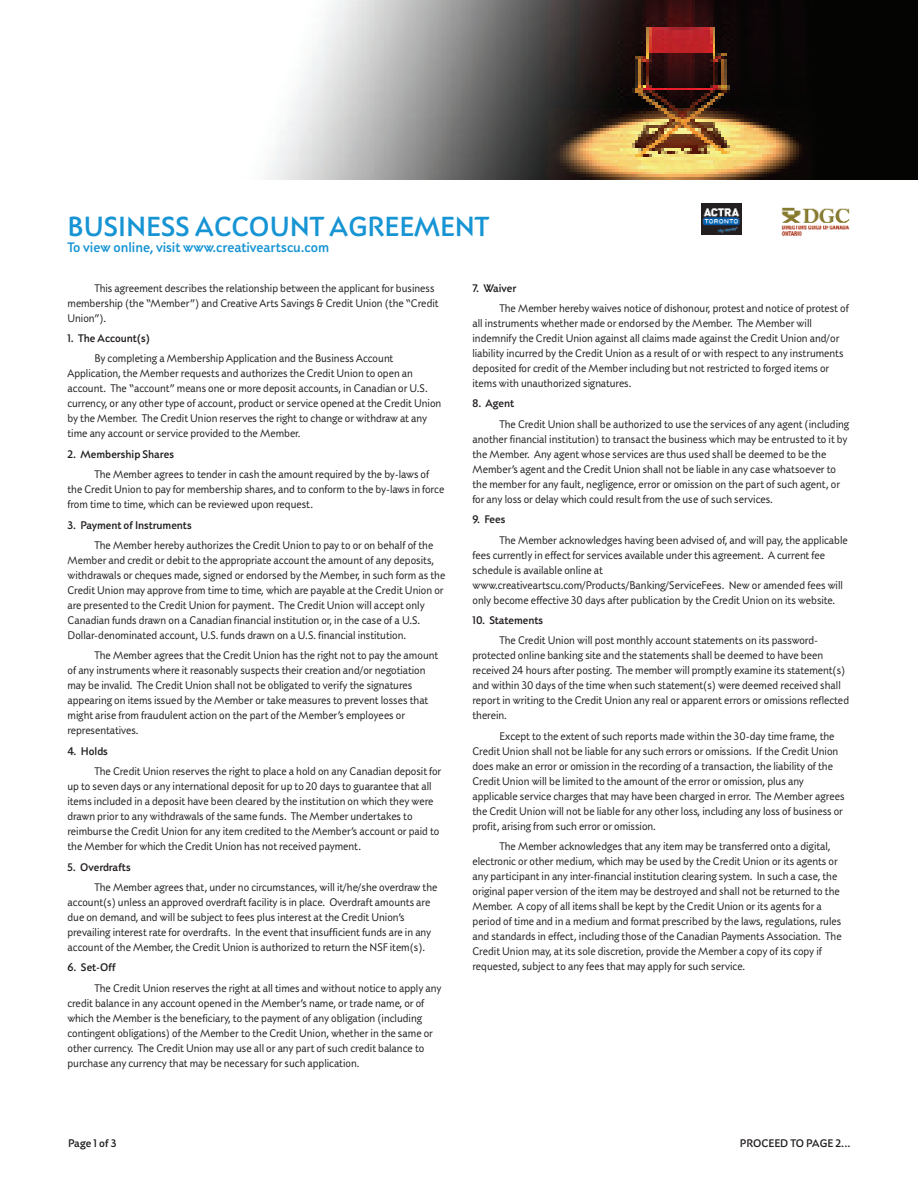
<style>
.page{position:relative;width:918px;height:1188px;background:#fff}
.page>*{position:absolute;margin:0;border:0;box-sizing:border-box;transform-origin:0 0}
.t1{font:500 30px "Adderville ITC";color:#1694d3}
.t2{font:500 15px "Adderville ITC";color:#1694d3}
.t3{font:12px/15px "Adderville ITC";color:#231f20}
.t4{font:500 12px "Adderville ITC";color:#231f20}
</style>
<div class="page">
<img style="left:266px;top:0;width:652px;height:180px">
<img style="left:781px;top:207px;width:69px;height:29px">
<img style="left:701px;top:203px;width:41px;height:32px">
<h1 class="t1" style="left:68px;top:216px;width:423px">BUSINESS ACCOUNT AGREEMENT</h1>
<p class="t2" style="left:68px;top:242px;width:263px">To view online, visit www.creativeartscu.com</p>
<p class="t3" style="left:68px;top:281px;width:373px;text-indent:27px">This agreement describes the relationship between the applicant for business membership (the “Member”) and Creative Arts Savings &amp; Credit Union (the “Credit<br>Union”).</p>
<p class="t4" style="left:68px;top:334px;width:84px">1. The Account(s)</p>
<p class="t3" style="left:68px;top:352px;width:375px;text-indent:27px">By completing a Membership Application and the Business Account Application, the Member requests and authorizes the Credit Union to open an account. The “account” means one or more deposit accounts, in Canadian or U.S. currency, or any other type of account, product or service opened at the Credit Union by the Member. The Credit Union reserves the right to change or withdraw at any time any account or service provided to the Member.</p>
<p class="t4" style="left:68px;top:450px;width:108px">2. Membership Shares</p>
<p class="t3" style="left:68px;top:468px;width:378px;text-indent:27px">The Member agrees to tender in cash the amount required by the by-laws of the Credit Union to pay for membership shares, and to conform to the by-laws in force from time to time, which can be reviewed upon request.</p>
<p class="t4" style="left:68px;top:521px;width:126px">3. Payment of Instruments</p>
<p class="t3" style="left:68px;top:539px;width:379px;text-indent:27px">The Member hereby authorizes the Credit Union to pay to or on behalf of the Member and credit or debit to the appropriate account the amount of any deposits, withdrawals or cheques made, signed or endorsed by the Member, in such form as the Credit Union may approve from time to time, which are payable at the Credit Union or are presented to the Credit Union for payment. The Credit Union will accept only Canadian funds drawn on a Canadian financial institution or, in the case of a U.S.<br>Dollar-denominated account, U.S. funds drawn on a U.S. financial institution.</p>
<p class="t3" style="left:68px;top:649px;width:372px;text-indent:27px">The Member agrees that the Credit Union has the right not to pay the amount of any instruments where it reasonably suspects their creation and/or negotiation may be invalid. The Credit Union shall not be obligated to verify the signatures appearing on items issued by the Member or take measures to prevent losses that might arise from fraudulent action on the part of the Member’s employees or representatives.</p>
<p class="t4" style="left:68px;top:747px;width:42px">4. Holds</p>
<p class="t3" style="left:68px;top:765px;width:375px;text-indent:27px">The Credit Union reserves the right to place a hold on any Canadian deposit for up to seven days or any international deposit for up to 20 days to guarantee that all items included in a deposit have been cleared by the institution on which they were drawn prior to any withdrawals of the same funds. The Member undertakes to reimburse the Credit Union for any item credited to the Member’s account or paid to the Member for which the Credit Union has not received payment.</p>
<p class="t4" style="left:68px;top:863px;width:65px">5. Overdrafts</p>
<p class="t3" style="left:68px;top:881px;width:371px;text-indent:27px">The Member agrees that, under no circumstances, will it/he/she overdraw the account(s) unless an approved overdraft facility is in place. Overdraft amounts are due on demand, and will be subject to fees plus interest at the Credit Union’s prevailing interest rate for overdrafts. In the event that insufficient funds are in any account of the Member, the Credit Union is authorized to return the NSF item(s).</p>
<p class="t4" style="left:68px;top:963px;width:50px">6. Set-Off</p>
<p class="t3" style="left:67px;top:981px;width:375px;text-indent:27px">The Credit Union reserves the right at all times and without notice to apply any credit balance in any account opened in the Member’s name, or trade name, or of which the Member is the beneficiary, to the payment of any obligation (including contingent obligations) of the Member to the Credit Union, whether in the same or other currency. The Credit Union may use all or any part of such credit balance to purchase any currency that may be necessary for such application.</p>
<p class="t4" style="left:472px;top:284px;width:45px">7. Waiver</p>
<p class="t3" style="left:472px;top:302px;width:378px;text-indent:27px">The Member hereby waives notice of dishonour, protest and notice of protest of all instruments whether made or endorsed by the Member. The Member will indemnify the Credit Union against all claims made against the Credit Union and/or liability incurred by the Credit Union as a result of or with respect to any instruments deposited for credit of the Member including but not restricted to forged items or items with unauthorized signatures.</p>
<p class="t4" style="left:472px;top:399px;width:43px">8. Agent</p>
<p class="t3" style="left:472px;top:417px;width:378px;text-indent:27px">The Credit Union shall be authorized to use the services of any agent (including another financial institution) to transact the business which may be entrusted to it by the Member. Any agent whose services are thus used shall be deemed to be the Member’s agent and the Credit Union shall not be liable in any case whatsoever to the member for any fault, negligence, error or omission on the part of such agent, or for any loss or delay which could result from the use of such services.</p>
<p class="t4" style="left:472px;top:515px;width:34px">9. Fees</p>
<p class="t3" style="left:472px;top:533px;width:377px;text-indent:27px">The Member acknowledges having been advised of, and will pay, the applicable fees currently in effect for services available under this agreement. A current fee schedule is available online at www.creativeartscu.com/Products/Banking/ServiceFees. New or amended fees will only become effective 30 days after publication by the Credit Union on its website.</p>
<p class="t4" style="left:472px;top:616px;width:72px">10. Statements</p>
<p class="t3" style="left:472px;top:634px;width:378px;text-indent:27px">The Credit Union will post monthly account statements on its password&shy;protected online banking site and the statements shall be deemed to have been received 24 hours after posting. The member will promptly examine its statement(s) and within 30 days of the time when such statement(s) were deemed received shall report in writing to the Credit Union any real or apparent errors or omissions reflected therein.</p>
<p class="t3" style="left:472px;top:729px;width:374px;text-indent:27px">Except to the extent of such reports made within the 30-day time frame, the Credit Union shall not be liable for any such errors or omissions. If the Credit Union does make an error or omission in the recording of a transaction, the liability of the Credit Union will be limited to the amount of the error or omission, plus any applicable service charges that may have been charged in error. The Member agrees the Credit Union will not be liable for any other loss, including any loss of business or profit, arising from such error or omission.</p>
<p class="t3" style="left:472px;top:840px;width:371px;text-indent:27px">The Member acknowledges that any item may be transferred onto a digital, electronic or other medium, which may be used by the Credit Union or its agents or any participant in any inter-financial institution clearing system. In such a case, the original paper version of the item may be destroyed and shall not be returned to the Member. A copy of all items shall be kept by the Credit Union or its agents for a period of time and in a medium and format prescribed by the laws, regulations, rules and standards in effect, including those of the Canadian Payments Association. The Credit Union may, at its sole discretion, provide the Member a copy of its copy if requested, subject to any fees that may apply for such service.</p>
<p class="t4" style="left:68px;top:1139px;width:50px">Page 1 of 3</p>
<p class="t4" style="left:740px;top:1139px;width:112px">PROCEED TO PAGE 2...</p>
</div>
